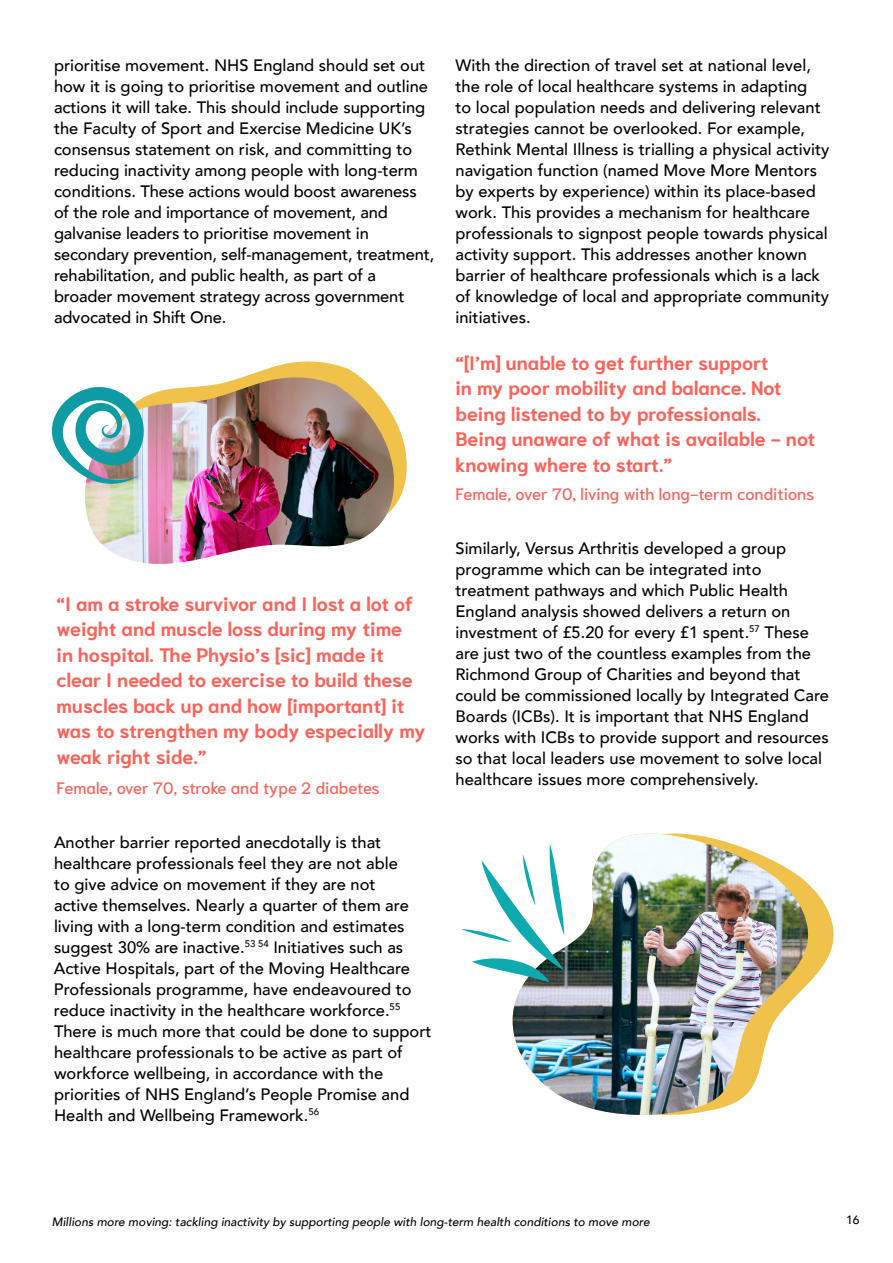
<style>
.page{position:relative;width:893px;height:1263px;background:#fff}
.page>*{position:absolute;margin:0;border:0;box-sizing:border-box;transform-origin:0 0}
.t1{font:700 19.5px/25.5px "Niramit";color:#fa635a}
.t2{font:500 16.5px/21px "Avenir";color:#000}
.t3{font:500 16.5px "Niramit";color:#fa635a}
.t4{font:italic 500 12px "Avenir";color:#000}
.t5{font:500 12px "Avenir";color:#000}
</style>
<div class="page">
<svg style="left:243px;top:361px;width:164px;height:146px"></svg>
<img style="left:85px;top:377px;width:309px;height:187px">
<svg style="left:51px;top:384px;width:95px;height:101px"></svg>
<svg style="left:823px;top:902px;width:11px;height:64px"></svg>
<svg style="left:810px;top:886px;width:13px;height:96px"></svg>
<img style="left:512px;top:833px;width:298px;height:282px">
<svg style="left:461px;top:843px;width:103px;height:139px"></svg>
<p class="t2" style="left:54px;top:53px;width:382px">prioritise movement. NHS England should set out how it is going to prioritise movement and outline actions it will take. This should include supporting the Faculty of Sport and Exercise Medicine UK’s consensus statement on risk, and committing to reducing inactivity among people with long-term conditions. These actions would boost awareness of the role and importance of movement, and galvanise leaders to prioritise movement in secondary prevention, self-management, treatment, rehabilitation, and public health, as part of a broader movement strategy across government advocated in Shift One.</p>
<p class="t1" style="left:57px;top:591px;width:371px">“I am a stroke survivor and I lost a lot of weight and muscle loss during my time<br>in hospital. The Physio’s [sic] made it clear I needed to exercise to build these muscles back up and how [important] it was to strengthen my body especially my weak right side.”</p>
<p class="t3" style="left:57px;top:773px;width:325px">Female, over 70, stroke and type 2 diabetes</p>
<p class="t2" style="left:54px;top:830px;width:379px">Another barrier reported anecdotally is that healthcare professionals feel they are not able<br>to give advice on movement if they are not<br>active themselves. Nearly a quarter of them are living with a long-term condition and estimates suggest 30% are inactive.<sup>53</sup> <sup>54</sup> Initiatives such as Active Hospitals, part of the Moving Healthcare Professionals programme, have endeavoured to reduce inactivity in the healthcare workforce.<sup>55<br></sup>There is much more that could be done to support healthcare professionals to be active as part of workforce wellbeing, in accordance with the priorities of NHS England’s People Promise and Health and Wellbeing Framework.<sup>56</sup></p>
<p class="t2" style="left:455px;top:53px;width:375px">With the direction of travel set at national level, the role of local healthcare systems in adapting<br>to local population needs and delivering relevant strategies cannot be overlooked. For example, Rethink Mental Illness is trialling a physical activity navigation function (named Move More Mentors by experts by experience) within its place-based work. This provides a mechanism for healthcare professionals to signpost people towards physical activity support. This addresses another known barrier of healthcare professionals which is a lack of knowledge of local and appropriate community initiatives.</p>
<p class="t1" style="left:455px;top:350px;width:361px">“[I’m] unable to get further support<br>in my poor mobility and balance. Not being listened to by professionals.<br>Being unaware of what is available - not knowing where to start.”</p>
<p class="t3" style="left:455px;top:480px;width:360px">Female, over 70, living with long-term conditions</p>
<p class="t2" style="left:455px;top:536px;width:375px">Similarly, Versus Arthritis developed a group programme which can be integrated into treatment pathways and which Public Health England analysis showed delivers a return on investment of £5.20 for every £1 spent.<sup>57</sup> These are just two of the countless examples from the Richmond Group of Charities and beyond that could be commissioned locally by Integrated Care Boards (ICBs). It is important that NHS England works with ICBs to provide support and resources so that local leaders use movement to solve local healthcare issues more comprehensively.</p>
<p class="t4" style="left:52px;top:1215px;width:599px">Millions more moving: tackling inactivity by supporting people with long-term health conditions to move more</p>
<p class="t5" style="left:846px;top:1210px;width:15px">16</p>
</div>
